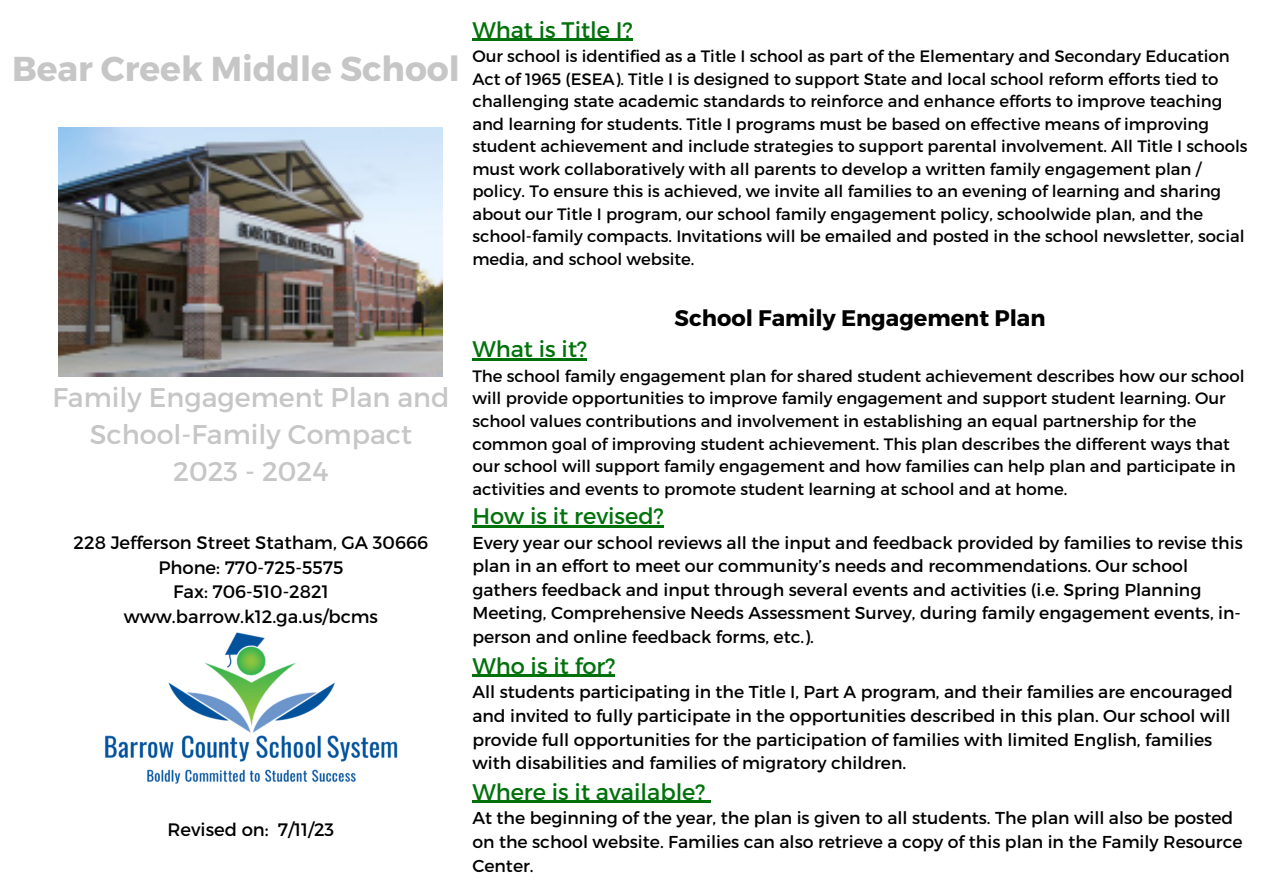
<style>
.page{position:relative;width:1263px;height:894px;background:#fff}
.page>*{position:absolute;margin:0;border:0;box-sizing:border-box;transform-origin:0 0}
.t1{font:700 34.5px "Montserrat";color:#c6c6c6}
.t2{font:27px/37px "Montserrat";color:#c6c6c6;text-align:center}
.t3{font:22.5px "Montserrat";color:#00720b}
.t4{font:700 22.5px "Montserrat";color:#000}
.t5{font:18px "Montserrat";color:#000}
.t6{font:17.25px/23.5px "Montserrat";color:#000}
.t7{font:16.5px/22.5px "Montserrat";color:#000}
</style>
<div class="page">
<img style="left:105px;top:632px;width:293px;height:152px">
<hr style="left:472px;top:39px;width:161px;height:2px;background:#00720b">
<hr style="left:472px;top:358px;width:115px;height:2px;background:#00720b">
<hr style="left:472px;top:524px;width:192px;height:3px;background:#00720b">
<hr style="left:472px;top:674px;width:143px;height:2px;background:#00720b">
<hr style="left:472px;top:800px;width:233px;height:2px;background:#00720b">
<svg style="left:705px;top:800px;width:6px;height:2px"></svg>
<img style="left:59px;top:128px;width:383px;height:248px">
<p class="t1" style="left:12px;top:46px;width:449px">Bear Creek Middle School</p>
<p class="t3" style="left:472px;top:15px;width:162px">What is Title I?</p>
<p class="t7" style="left:472px;top:44px;width:777px">Our school is identified as a Title I school as part of the Elementary and Secondary Education Act of 1965 (ESEA). Title I is designed to support State and local school reform efforts tied to challenging state academic standards to reinforce and enhance efforts to improve teaching and learning for students. Title I programs must be based on effective means of improving student achievement and include strategies to support parental involvement. All Title I schools must work collaboratively with all parents to develop a written family engagement plan / policy. To ensure this is achieved, we invite all families to an evening of learning and sharing about our Title I program, our school family engagement policy, schoolwide plan, and the school-family compacts. Invitations will be emailed and posted in the school newsletter, social media, and school website.</p>
<p class="t2" style="left:52px;top:377px;width:399px">Family Engagement Plan and<br>School-Family Compact</p>
<p class="t2" style="left:173px;top:452px;width:157px">2023 - 2024</p>
<p class="t5" style="left:74px;top:530px;width:356px">228 Jefferson Street Statham, GA 30666</p>
<p class="t5" style="left:158px;top:555px;width:187px">Phone: 770-725-5575</p>
<p class="t5" style="left:173px;top:580px;width:157px">Fax: 706-510-2821</p>
<p class="t5" style="left:124px;top:604px;width:256px">www.barrow.k12.ga.us/bcms</p>
<p class="t5" style="left:168px;top:817px;width:168px">Revised on: 7/11/23</p>
<p class="t4" style="left:675px;top:303px;width:372px">School Family Engagement Plan</p>
<p class="t3" style="left:472px;top:334px;width:116px">What is it?</p>
<p class="t7" style="left:472px;top:364px;width:774px">The school family engagement plan for shared student achievement describes how our school will provide opportunities to improve family engagement and support student learning. Our school values contributions and involvement in establishing an equal partnership for the common goal of improving student achievement. This plan describes the different ways that our school will support family engagement and how families can help plan and participate in activities and events to promote student learning at school and at home.</p>
<p class="t3" style="left:472px;top:501px;width:193px">How is it revised?</p>
<p class="t6" style="left:472px;top:529px;width:772px">Every year our school reviews all the input and feedback provided by families to revise this plan in an effort to meet our community’s needs and recommendations. Our school gathers feedback and input through several events and activities (i.e. Spring Planning Meeting, Comprehensive Needs Assessment Survey, during family engagement events, in&shy;person and online feedback forms, etc.).</p>
<p class="t3" style="left:472px;top:650px;width:144px">Who is it for?</p>
<p class="t6" style="left:472px;top:679px;width:762px">All students participating in the Title I, Part A program, and their families are encouraged and invited to fully participate in the opportunities described in this plan. Our school will provide full opportunities for the participation of families with limited English, families with disabilities and families of migratory children.</p>
<p class="t3" style="left:472px;top:776px;width:235px">Where is it available?</p>
<p class="t6" style="left:472px;top:805px;width:772px">At the beginning of the year, the plan is given to all students. The plan will also be posted on the school website. Families can also retrieve a copy of this plan in the Family Resource<br>Center.</p>
</div>
